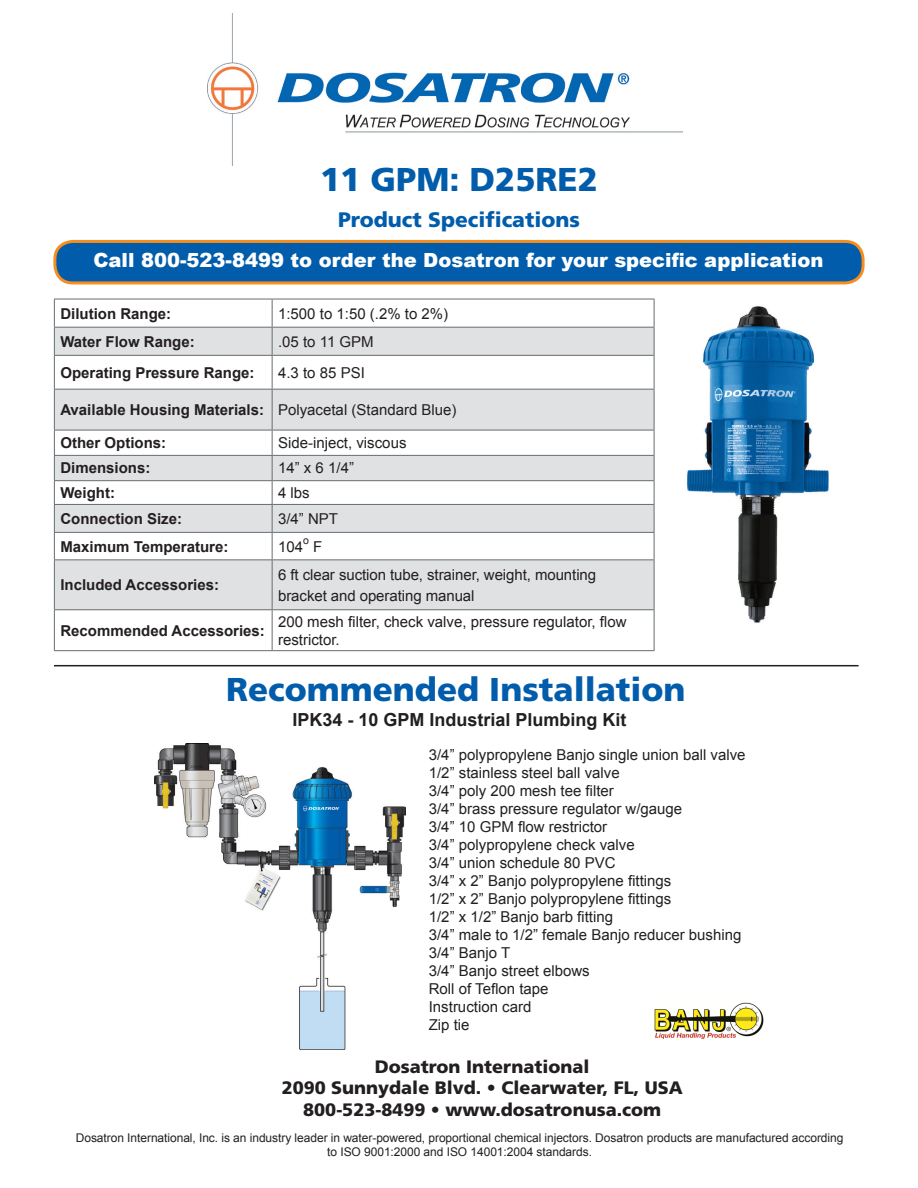
<style>
.page{position:relative;width:918px;height:1188px;background:#fff}
.page>*{position:absolute;margin:0;border:0;box-sizing:border-box;transform-origin:0 0}
.t1{font:900 33px "Frutiger";color:#015dab}
.t2{font:900 21px "Frutiger";color:#015dab}
.t3{font:900 19.5px "Arial";color:#fff}
.t4{font:900 18px "Frutiger";color:#231f20}
.t5{font:700 18px "Arial";color:#231f20}
.t6{font:15px/18px "Arial";color:#231f20}
.t7{font:700 15px "Arial";color:#231f20}
.t8{font:12px "Arial";letter-spacing:-.005em;color:#231f20}
.t9{font:10.5px "Arial";color:#231f20}
</style>
<div class="page">
<img style="left:207px;top:14px;width:476px;height:151px">
<svg style="left:55px;top:328px;width:599px;height:281px;fill:#e0e1e3"></svg>
<hr style="left:54px;top:299px;width:218px;height:1px;background:#666d70">
<hr style="left:272px;top:299px;width:382px;height:1px;background:#666d70">
<hr style="left:54px;top:327px;width:218px;height:1px;background:#666d70">
<svg style="left:54px;top:299px;width:1px;height:56px"></svg>
<hr style="left:272px;top:327px;width:382px;height:1px;background:#666d70">
<svg style="left:272px;top:299px;width:1px;height:56px"></svg>
<svg style="left:654px;top:299px;width:1px;height:56px"></svg>
<hr style="left:54px;top:355px;width:218px;height:1px;background:#666d70">
<hr style="left:54px;top:356px;width:1px;height:33px;background:#666d70">
<hr style="left:272px;top:355px;width:382px;height:1px;background:#666d70">
<hr style="left:272px;top:356px;width:1px;height:33px;background:#666d70">
<hr style="left:654px;top:356px;width:1px;height:33px;background:#666d70">
<hr style="left:54px;top:389px;width:218px;height:1px;background:#666d70">
<hr style="left:54px;top:390px;width:1px;height:40px;background:#666d70">
<hr style="left:272px;top:389px;width:382px;height:1px;background:#666d70">
<hr style="left:272px;top:390px;width:1px;height:40px;background:#666d70">
<hr style="left:654px;top:390px;width:1px;height:40px;background:#666d70">
<hr style="left:54px;top:430px;width:218px;height:1px;background:#666d70">
<hr style="left:272px;top:430px;width:382px;height:1px;background:#666d70">
<hr style="left:54px;top:455px;width:218px;height:1px;background:#666d70">
<hr style="left:272px;top:455px;width:382px;height:1px;background:#666d70">
<hr style="left:54px;top:480px;width:218px;height:1px;background:#666d70">
<hr style="left:272px;top:480px;width:382px;height:1px;background:#666d70">
<hr style="left:54px;top:504px;width:218px;height:1px;background:#666d70">
<hr style="left:272px;top:504px;width:382px;height:1px;background:#666d70">
<hr style="left:54px;top:532px;width:218px;height:1px;background:#666d70">
<svg style="left:54px;top:430px;width:1px;height:129px"></svg>
<hr style="left:272px;top:532px;width:382px;height:1px;background:#666d70">
<svg style="left:272px;top:430px;width:1px;height:129px"></svg>
<svg style="left:654px;top:430px;width:1px;height:129px"></svg>
<hr style="left:54px;top:559px;width:218px;height:1px;background:#666d70">
<hr style="left:54px;top:560px;width:1px;height:49px;background:#666d70">
<hr style="left:272px;top:559px;width:382px;height:1px;background:#666d70">
<hr style="left:272px;top:560px;width:1px;height:49px;background:#666d70">
<hr style="left:654px;top:560px;width:1px;height:49px;background:#666d70">
<hr style="left:54px;top:609px;width:218px;height:1px;background:#666d70">
<hr style="left:54px;top:610px;width:1px;height:40px;background:#666d70">
<hr style="left:272px;top:609px;width:382px;height:1px;background:#666d70">
<hr style="left:272px;top:610px;width:1px;height:40px;background:#666d70">
<hr style="left:654px;top:610px;width:1px;height:40px;background:#666d70">
<hr style="left:54px;top:650px;width:218px;height:1px;background:#666d70">
<hr style="left:272px;top:650px;width:382px;height:1px;background:#666d70">
<hr style="left:54px;top:665px;width:805px;height:1px;background:#231f20">
<img style="left:687px;top:306px;width:142px;height:317px">
<img style="left:155px;top:744px;width:250px;height:305px">
<div style="left:55px;top:241px;width:808px;height:42px;background:#015dab;border-radius:18px"></div>
<div style="left:53px;top:240px;width:812px;height:44px;border:3px solid #f68e1e;border-radius:18px"></div>
<img style="left:654px;top:1002px;width:110px;height:37px">
<p class="t1" style="left:320px;top:160px;width:279px">11 GPM: D25RE2</p>
<p class="t2" style="left:338px;top:207px;width:243px">Product Specifications</p>
<p class="t3" style="left:93px;top:246px;width:731px">Call 800-523-8499 to order the Dosatron for your specific application</p>
<p class="t7" style="left:60px;top:303px;width:112px">Dilution Range:</p>
<p class="t6" style="left:278px;top:304px;width:172px">1:500 to 1:50 (.2% to 2%)</p>
<p class="t7" style="left:60px;top:331px;width:136px">Water Flow Range:</p>
<p class="t6" style="left:278px;top:333px;width:97px">.05 to 11 GPM</p>
<p class="t7" style="left:60px;top:362px;width:196px">Operating Pressure Range:</p>
<p class="t6" style="left:278px;top:364px;width:88px">4.3 to 85 PSI</p>
<p class="t7" style="left:60px;top:400px;width:205px">Available Housing Materials:</p>
<p class="t6" style="left:278px;top:401px;width:180px">Polyacetal (Standard Blue)</p>
<p class="t7" style="left:60px;top:433px;width:107px">Other Options:</p>
<p class="t6" style="left:278px;top:434px;width:130px">Side-inject, viscous</p>
<p class="t7" style="left:60px;top:458px;width:92px">Dimensions:</p>
<p class="t6" style="left:278px;top:459px;width:77px">14” x 6 1/4”</p>
<p class="t7" style="left:60px;top:483px;width:56px">Weight:</p>
<p class="t6" style="left:278px;top:484px;width:33px">4 lbs</p>
<p class="t7" style="left:60px;top:509px;width:123px">Connection Size:</p>
<p class="t6" style="left:278px;top:510px;width:62px">3/4” NPT</p>
<p class="t7" style="left:60px;top:536px;width:170px">Maximum Temperature:</p>
<p class="t6" style="left:278px;top:537px;width:27px">104</p>
<p class="t9" style="left:303px;top:534px;width:7px">o</p>
<p class="t6" style="left:313px;top:537px;width:11px">F</p>
<p class="t7" style="left:60px;top:575px;width:160px">Included Accessories:</p>
<p class="t6" style="left:278px;top:564px;width:320px;line-height:21px">6 ft clear suction tube, strainer, weight, mounting bracket and operating manual</p>
<p class="t7" style="left:60px;top:620px;width:206px">Recommended Accessories:</p>
<p class="t6" style="left:278px;top:613px;width:350px">200 mesh filter, check valve, pressure regulator, flow restrictor.</p>
<p class="t1" style="left:226px;top:669px;width:461px">Recommended Installation</p>
<p class="t5" style="left:292px;top:707px;width:336px">IPK34 - 10 GPM Industrial Plumbing Kit</p>
<p class="t6" style="left:429px;top:745px;width:318px">3/4” polypropylene Banjo single union ball valve<br>1/2” stainless steel ball valve</p>
<p class="t6" style="left:429px;top:781px;width:187px">3/4” poly 200 mesh tee filter</p>
<p class="t6" style="left:429px;top:799px;width:255px">3/4” brass pressure regulator w/gauge</p>
<p class="t6" style="left:429px;top:817px;width:180px">3/4” 10 GPM flow restrictor</p>
<p class="t6" style="left:429px;top:835px;width:207px">3/4” polypropylene check valve</p>
<p class="t6" style="left:429px;top:853px;width:188px">3/4” union schedule 80 PVC</p>
<p class="t6" style="left:429px;top:871px;width:244px">3/4” x 2” Banjo polypropylene fittings</p>
<p class="t6" style="left:429px;top:889px;width:244px">1/2” x 2” Banjo polypropylene fittings</p>
<p class="t6" style="left:429px;top:907px;width:186px">1/2” x 1/2” Banjo barb fitting</p>
<p class="t6" style="left:429px;top:925px;width:314px">3/4” male to 1/2” female Banjo reducer bushing</p>
<p class="t6" style="left:429px;top:943px;width:83px">3/4” Banjo T</p>
<p class="t6" style="left:429px;top:961px;width:162px">3/4” Banjo street elbows</p>
<p class="t6" style="left:429px;top:979px;width:121px">Roll of Teflon tape</p>
<p class="t6" style="left:429px;top:997px;width:104px">Instruction card</p>
<p class="t6" style="left:429px;top:1015px;width:42px">Zip tie</p>
<p class="t4" style="left:375px;top:1055px;width:216px">Dosatron International</p>
<p class="t4" style="left:282px;top:1077px;width:403px">2090 Sunnydale Blvd. • Clearwater, FL, USA</p>
<p class="t4" style="left:303px;top:1099px;width:359px">800-523-8499 • www.dosatronusa.com</p>
<p class="t8" style="left:76px;top:1130px;width:769px">Dosatron International, Inc. is an industry leader in water-powered, proportional chemical injectors. Dosatron products are manufactured according</p>
<p class="t8" style="left:327px;top:1144px;width:266px">to ISO 9001:2000 and ISO 14001:2004 standards.</p>
</div>
